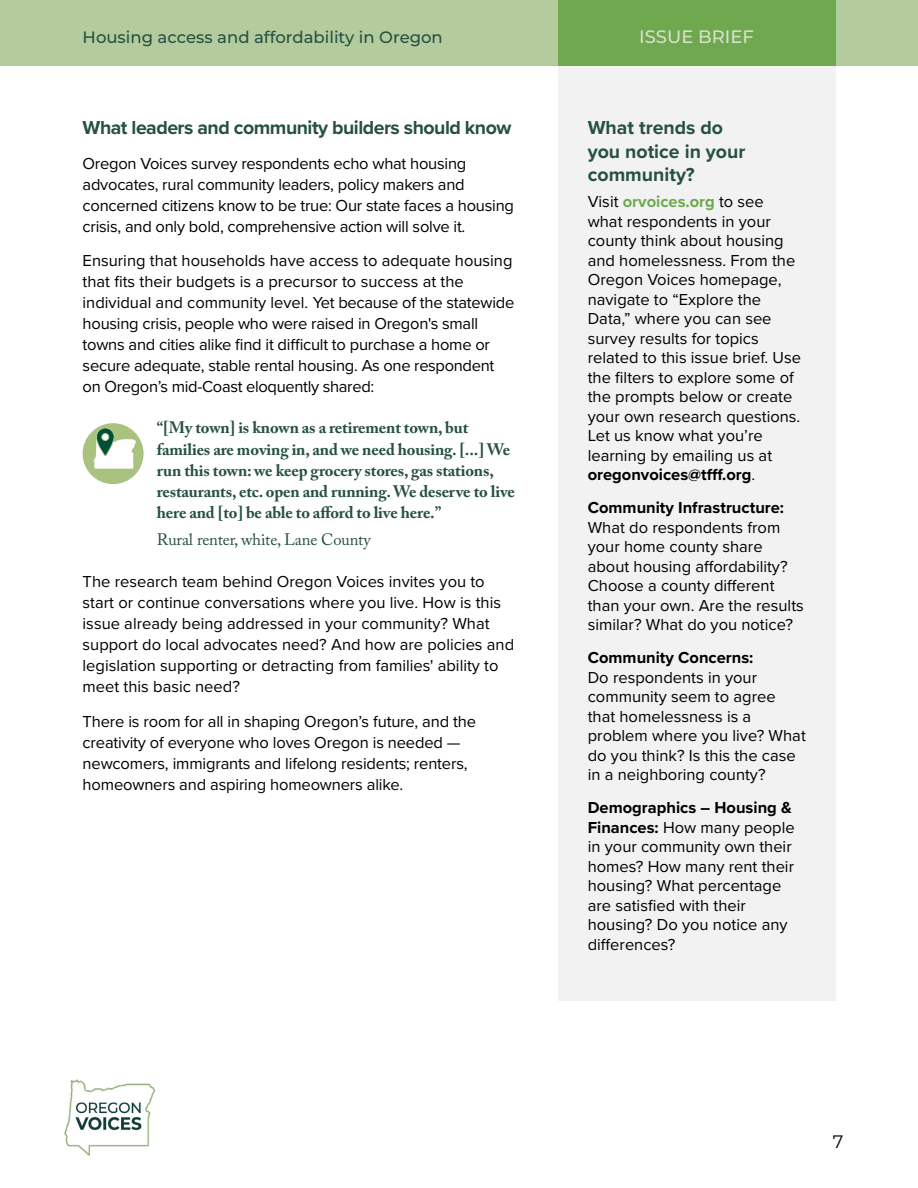
<style>
.page{position:relative;width:918px;height:1188px;background:#fff}
.page>*{position:absolute;margin:0;border:0;box-sizing:border-box;transform-origin:0 0}
.t1{font:700 19.5px "Proxima Nova";letter-spacing:-.025em;color:#265142}
.t2{font:700 19.5px/23.4px "Proxima Nova";color:#265142}
.t3{font:500 18px "Montserrat";color:#d7e2ca}
.t4{font:18px "Montserrat";color:#000}
.t5{font:16.5px/19.5px "Proxima Nova";color:#000}
.t6{font:700 16.5px/21px "Adobe Caslon Pro";letter-spacing:-.01em;color:#265142}
.t7{font:700 16.5px "Proxima Nova";color:#000}
.t8{font:500 16.5px "Montserrat";color:#265142}
.t9{font:16.5px "Adobe Caslon Pro";letter-spacing:-.01em;color:#265142}
.s1{font-weight:700;color:#6fa84f}
.s2{font-weight:700}
</style>
<div class="page">
<div style="left:0;top:0;width:918px;height:66px;background:#b4cb9d"></div>
<img style="left:64px;top:1079px;width:91px;height:76px">
<div style="left:558px;top:0;width:277px;height:66px;background:#6fa84f"></div>
<div style="left:558px;top:66px;width:277px;height:934px;background:#f2f2f2"></div>
<div style="left:83px;top:423px;width:61px;height:61px;background:#a9c27f;border-radius:50%"></div>
<svg style="left:94px;top:427px;width:42px;height:42px"></svg>
<p class="t8" style="left:83px;top:26px;width:362px">Housing access and affordability in Oregon</p>
<p class="t1" style="left:83px;top:113px;width:430px">What leaders and community builders should know</p>
<p class="t5" style="left:83px;top:152px;width:433px;line-height:21px">Oregon Voices survey respondents echo what housing advocates, rural community leaders, policy makers and concerned citizens know to be true: Our state faces a housing crisis, and only bold, comprehensive action will solve it.</p>
<p class="t5" style="left:83px;top:249px;width:433px;line-height:21px">Ensuring that households have access to adequate housing that fits their budgets is a precursor to success at the individual and community level. Yet because of the statewide housing crisis, people who were raised in Oregon's small towns and cities alike find it difficult to purchase a home or secure adequate, stable rental housing. As one respondent on Oregon’s mid-Coast eloquently shared:</p>
<p class="t6" style="left:157px;top:417px;width:360px">“[My town] is known as a retirement town, but families are moving in, and we need housing. [...] We run this town: we keep grocery stores, gas stations, restaurants, etc. open and running. We deserve to live here and [to] be able to afford to live here.”</p>
<p class="t9" style="left:157px;top:530px;width:215px">Rural renter, white, Lane County</p>
<p class="t5" style="left:83px;top:571px;width:433px;line-height:21px">The research team behind Oregon Voices invites you to start or continue conversations where you live. How is this issue already being addressed in your community? What support do local advocates need? And how are policies and legislation supporting or detracting from families' ability to meet this basic need?</p>
<p class="t5" style="left:83px;top:710px;width:395px;line-height:21px">There is room for all in shaping Oregon’s future, and the creativity of everyone who loves Oregon is needed — newcomers, immigrants and lifelong residents; renters, homeowners and aspiring homeowners alike.</p>
<p class="t3" style="left:639px;top:24px;width:116px">ISSUE BRIEF</p>
<p class="t2" style="left:588px;top:116px;width:159px">What trends do you notice in your community?</p>
<p class="t5" style="left:588px;top:191px;width:215px">Visit <span class="s1">orvoices.org</span> to see what respondents in your county think about housing and homelessness. From the<br>Oregon Voices homepage, navigate to “Explore the<br>Data,” where you can see survey results for topics related to this issue brief. Use the filters to explore some of the prompts below or create your own research questions.<br>Let us know what you’re learning by emailing us at <span class="s2">oregonvoices@tfff.org</span>.</p>
<p class="t7" style="left:588px;top:495px;width:198px">Community Infrastructure:</p>
<p class="t5" style="left:588px;top:517px;width:218px">What do respondents from your home county share about housing affordability?<br>Choose a county different than your own. Are the results similar? What do you notice?</p>
<p class="t7" style="left:588px;top:646px;width:167px">Community Concerns:</p>
<p class="t5" style="left:588px;top:667px;width:220px">Do respondents in your community seem to agree that homelessness is a problem where you live? What do you think? Is this the case in a neighboring county?</p>
<p class="t5" style="left:588px;top:797px;width:208px"><span class="s2">Demographics – Housing &amp;<br>Finances:</span> How many people in your community own their homes? How many rent their housing? What percentage are satisfied with their housing? Do you notice any differences?</p>
<p class="t4" style="left:833px;top:1130px;width:12px">7</p>
</div>
